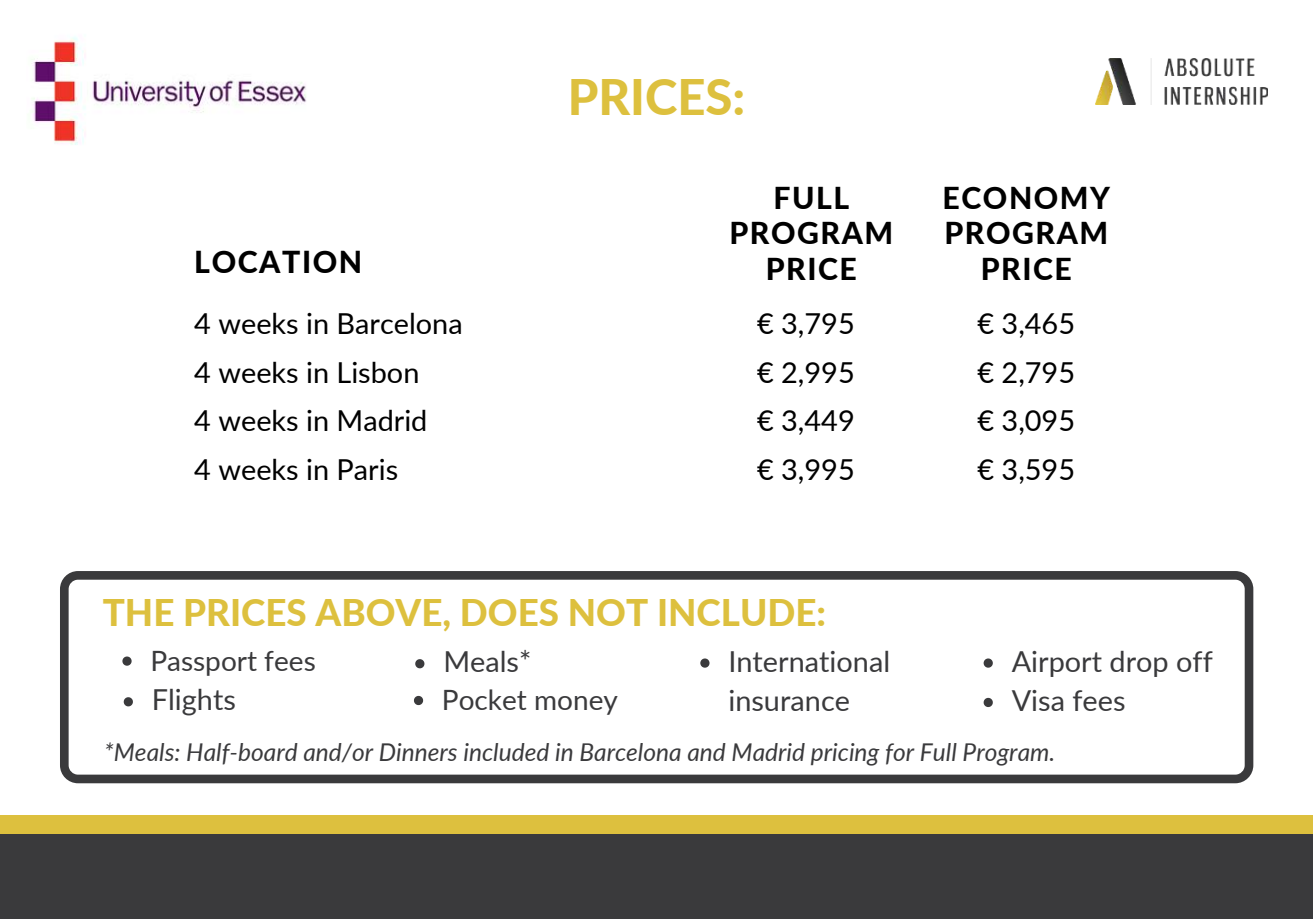
<style>
.page{position:relative;width:1313px;height:919px;background:#fff}
.page>*{position:absolute;margin:0;border:0;box-sizing:border-box;transform-origin:0 0}
.t1{font:800 49px "Lato";color:#ddc03e}
.t2{font:800 36.75px "Lato";color:#ddc03e}
.t3{font:800 30.28px "Lato";letter-spacing:.05em;color:#000}
.t4{font:800 30.1px/35.7px "Lato";letter-spacing:.05em;color:#000;text-align:center}
.t5{font:28.88px/48.5px "Lato";color:#000;text-align:justify}
.t6{font:28.88px/39.4px "Lato";color:#3a3a3c}
.t7{font:28px "Lato";color:#3a3a3c}
.t8{font:italic 24.5px "Lato";color:#3a3a3c}
</style>
<div class="page">
<div style="left:0;top:815px;width:1312px;height:39px;background:#ddc03e"></div>
<div style="left:0;top:834px;width:1312px;height:85px;background:#3a3a3c"></div>
<img style="left:1095px;top:59px;width:172px;height:46px">
<img style="left:31px;top:36px;width:276px;height:109px">
<svg style="left:60px;top:571px;width:1193px;height:212px"></svg>
<svg style="left:122px;top:656px;width:10px;height:10px"></svg>
<svg style="left:124px;top:697px;width:9px;height:9px"></svg>
<svg style="left:415px;top:659px;width:9px;height:9px"></svg>
<svg style="left:414px;top:696px;width:9px;height:9px"></svg>
<svg style="left:700px;top:658px;width:9px;height:10px"></svg>
<svg style="left:983px;top:658px;width:9px;height:10px"></svg>
<svg style="left:983px;top:698px;width:9px;height:9px"></svg>
<p class="t3" style="left:194px;top:239px;width:169px">LOCATION</p>
<p class="t5" style="left:194px;top:298px;width:270px;text-align:left">4 weeks in Barcelona<br>4 weeks in Lisbon<br>4 weeks in Madrid<br>4 weeks in Paris</p>
<h1 class="t1" style="left:567px;top:60px;width:179px">PRICES:</h1>
<p class="t4" style="left:729px;top:178px;width:165px">FULL<br>PROGRAM<br>PRICE</p>
<p class="t4" style="left:942px;top:178px;width:169px">ECONOMY<br>PROGRAM<br>PRICE</p>
<p class="t5" style="left:757px;top:298px;width:99px">€ 3,795 € 2,995 € 3,449 € 3,995</p>
<p class="t5" style="left:977px;top:298px;width:99px">€ 3,465 € 2,795 € 3,095 € 3,595</p>
<p class="t2" style="left:103px;top:585px;width:725px">THE PRICES ABOVE, DOES NOT INCLUDE:</p>
<p class="t6" style="left:728px;top:640px;width:163px">International insurance</p>
<p class="t6" style="left:1011px;top:640px;width:203px">Airport drop off<br>Visa fees</p>
<p class="t6" style="left:443px;top:641px;width:89px">Meals*</p>
<p class="t7" style="left:442px;top:680px;width:177px">Pocket money</p>
<p class="t7" style="left:150px;top:641px;width:167px">Passport fees</p>
<p class="t6" style="left:152px;top:679px;width:86px">Flights</p>
<p class="t8" style="left:104px;top:735px;width:952px">*Meals: Half-board and/or Dinners included in Barcelona and Madrid pricing for Full Program.</p>
</div>
